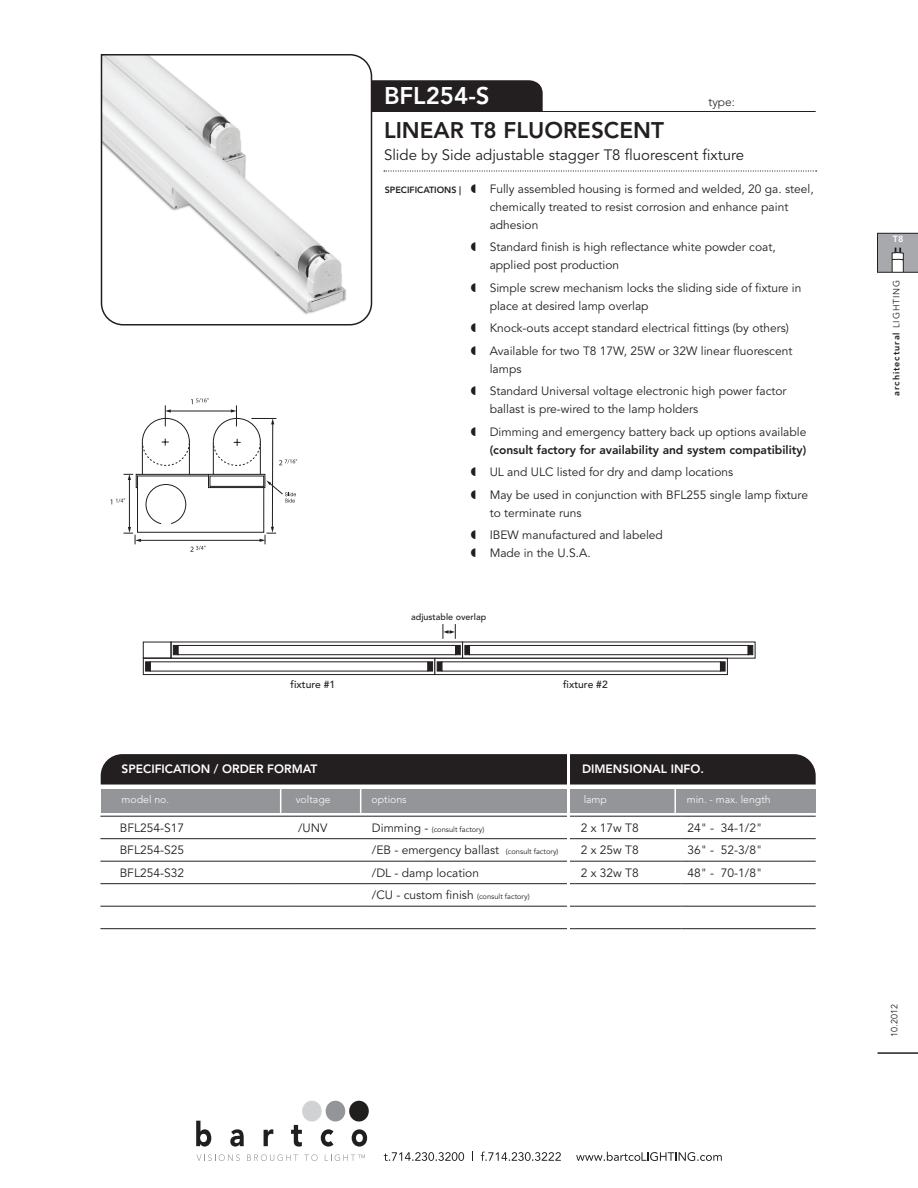
<style>
.page{position:relative;width:918px;height:1188px;background:#fff}
.page>*{position:absolute;margin:0;border:0;box-sizing:border-box;transform-origin:0 0}
.t1{font:800 24px "Avenir";color:#fff}
.t2{font:800 22.5px "Avenir LT Std";color:#231f20}
.t3{font:15px "Avenir LT Std";color:#231f20}
.t4{font:12px/22.5px "Avenir LT Std";color:#231f20}
.t5{font:800 12px "Avenir LT Std";color:#231f20}
.t6{font:800 12px "Avenir LT Std";color:#fff}
.t7{font:300 12px "Avenir LT Std";color:#231f20}
.t8{font:300 10.5px "Avenir LT Std";color:#fff}
.t9{font:500 10.35px "Avenir";color:#231f20}
.t10{font:800 9px "Avenir LT Std";letter-spacing:.1em;color:#231f20}
.t11{font:500 9px "Avenir";color:#231f20}
.t12{font:800 9px "Avenir LT Std";color:#231f20}
.t13{font:9px "Avenir LT Std";color:#231f20}
.t14{font:800 9px "Avenir LT Std";color:#fff}
.t15{font:7.5px "Avenir LT Std";color:#231f20}
.s1{font-size:12px}
.s2{font-size:7.5px}
.s3{font-weight:400}
</style>
<div class="page">
<div style="left:373px;top:80px;width:170px;height:31px;background:#231f20"></div>
<hr style="left:372px;top:111px;width:444px;height:1px;background:#231f20">
<svg style="left:100px;top:54px;width:273px;height:272px"></svg>
<hr style="left:878px;top:1052px;width:40px;height:2px;background:#231f20">
<svg style="left:384px;top:170px;width:433px;height:2px"></svg>
<svg style="left:877px;top:233px;width:41px;height:40px;background:#a2a2a6"></svg>
<svg style="left:101px;top:754px;width:715px;height:59px;background:#626163"></svg>
<hr style="left:100px;top:816px;width:192px;height:1px;background:#231f20">
<hr style="left:292px;top:816px;width:74px;height:1px;background:#231f20">
<hr style="left:366px;top:816px;width:209px;height:1px;background:#231f20">
<hr style="left:575px;top:816px;width:106px;height:1px;background:#231f20">
<hr style="left:681px;top:816px;width:135px;height:1px;background:#231f20">
<hr style="left:100px;top:838px;width:192px;height:1px;background:#231f20">
<hr style="left:292px;top:838px;width:74px;height:1px;background:#231f20">
<hr style="left:366px;top:838px;width:209px;height:1px;background:#231f20">
<hr style="left:575px;top:838px;width:106px;height:1px;background:#231f20">
<hr style="left:681px;top:838px;width:135px;height:1px;background:#231f20">
<hr style="left:100px;top:861px;width:192px;height:1px;background:#231f20">
<hr style="left:292px;top:861px;width:74px;height:1px;background:#231f20">
<hr style="left:366px;top:861px;width:209px;height:1px;background:#231f20">
<hr style="left:575px;top:861px;width:106px;height:1px;background:#231f20">
<hr style="left:681px;top:861px;width:135px;height:1px;background:#231f20">
<hr style="left:100px;top:883px;width:192px;height:1px;background:#231f20">
<hr style="left:292px;top:883px;width:74px;height:1px;background:#231f20">
<hr style="left:366px;top:883px;width:209px;height:1px;background:#231f20">
<hr style="left:575px;top:883px;width:106px;height:1px;background:#231f20">
<hr style="left:681px;top:883px;width:135px;height:1px;background:#231f20">
<hr style="left:100px;top:906px;width:192px;height:1px;background:#231f20">
<hr style="left:292px;top:906px;width:74px;height:1px;background:#231f20">
<hr style="left:366px;top:906px;width:209px;height:1px;background:#231f20">
<hr style="left:575px;top:906px;width:106px;height:1px;background:#231f20">
<hr style="left:681px;top:906px;width:135px;height:1px;background:#231f20">
<hr style="left:100px;top:928px;width:192px;height:1px;background:#231f20">
<hr style="left:292px;top:928px;width:74px;height:1px;background:#231f20">
<hr style="left:366px;top:928px;width:209px;height:1px;background:#231f20">
<hr style="left:575px;top:928px;width:106px;height:1px;background:#231f20">
<hr style="left:681px;top:928px;width:135px;height:1px;background:#231f20">
<hr style="left:567px;top:747px;width:3px;height:195px;background:#fff">
<svg style="left:111px;top:398px;width:187px;height:154px"></svg>
<svg style="left:171px;top:641px;width:292px;height:18px"></svg>
<div style="left:178px;top:645px;width:278px;height:10px;border:1px solid #231f20"></div>
<div style="left:173px;top:645px;width:5px;height:10px;background:#231f20;border:1px solid #231f20"></div>
<svg style="left:455px;top:645px;width:6px;height:10px"></svg>
<svg style="left:143px;top:658px;width:292px;height:17px"></svg>
<svg style="left:145px;top:661px;width:6px;height:11px"></svg>
<svg style="left:427px;top:661px;width:6px;height:11px"></svg>
<svg style="left:462px;top:641px;width:294px;height:18px"></svg>
<div style="left:469px;top:645px;width:279px;height:10px;border:1px solid #231f20"></div>
<svg style="left:464px;top:645px;width:6px;height:10px"></svg>
<div style="left:748px;top:645px;width:5px;height:10px;background:#231f20;border:1px solid #231f20"></div>
<svg style="left:435px;top:658px;width:293px;height:17px"></svg>
<svg style="left:437px;top:661px;width:5px;height:11px"></svg>
<svg style="left:720px;top:661px;width:6px;height:11px"></svg>
<div style="left:143px;top:642px;width:29px;height:16px;border:1px solid #231f20"></div>
<svg style="left:443px;top:624px;width:13px;height:15px"></svg>
<div style="left:302px;top:1101px;width:20px;height:21px;background:#d1d2d4;border-radius:50%"></div>
<div style="left:326px;top:1101px;width:19px;height:21px;background:#939598;border-radius:50%"></div>
<div style="left:349px;top:1101px;width:20px;height:21px;background:#211e1e;border-radius:50%"></div>
<svg style="left:196px;top:1121px;width:15px;height:26px"></svg>
<svg style="left:230px;top:1129px;width:14px;height:18px"></svg>
<svg style="left:264px;top:1129px;width:9px;height:17px"></svg>
<svg style="left:291px;top:1125px;width:11px;height:22px"></svg>
<svg style="left:321px;top:1129px;width:12px;height:18px"></svg>
<svg style="left:352px;top:1129px;width:15px;height:18px"></svg>
<svg style="left:197px;top:1154px;width:43px;height:7px"></svg>
<svg style="left:247px;top:1154px;width:51px;height:7px"></svg>
<svg style="left:304px;top:1154px;width:14px;height:7px"></svg>
<svg style="left:325px;top:1154px;width:40px;height:7px"></svg>
<svg style="left:384px;top:1152px;width:80px;height:9px"></svg>
<svg style="left:481px;top:1152px;width:80px;height:9px"></svg>
<svg style="left:576px;top:1152px;width:146px;height:9px"></svg>
<h1 class="t1" style="left:384px;top:82px;width:107px">BFL254-S</h1>
<p class="t7" style="left:708px;top:95px;width:28px">type:</p>
<h2 class="t2" style="left:384px;top:117px;width:281px">LINEAR T8 FLUORESCENT</h2>
<p class="t3" style="left:384px;top:146px;width:362px">Slide by Side adjustable stagger T8 fluorescent fixture</p>
<p class="t12" style="left:385px;top:184px;width:78px">SPECIFICATIONS |</p>
<p class="t4" style="left:490px;top:180px;width:326px;line-height:18px">Fully assembled housing is formed and welded, 20 ga. steel, chemically treated to resist corrosion and enhance paint adhesion</p>
<p class="t4" style="left:490px;top:239px;width:287px;line-height:18px">Standard finish is high reflectance white powder coat, applied post production</p>
<p class="t4" style="left:490px;top:279px;width:313px;line-height:18px">Simple screw mechanism locks the sliding side of fixture in place at desired lamp overlap</p>
<p class="t4" style="left:490px;top:317px;width:304px">Knock-outs accept standard electrical fittings (by others)<br>Available for two T8 17W, 25W or 32W linear fluorescent</p>
<p class="t4" style="left:490px;top:358px;width:298px">lamps<br>Standard Universal voltage electronic high power factor</p>
<p class="t4" style="left:490px;top:398px;width:318px">ballast is pre-wired to the lamp holders<br>Dimming and emergency battery back up options available</p>
<p class="t5" style="left:490px;top:443px;width:318px">(consult factory for availability and system compatibility)</p>
<p class="t4" style="left:490px;top:461px;width:320px">UL and ULC listed for dry and damp locations<br>May be used in conjunction with BFL255 single lamp fixture</p>
<p class="t4" style="left:490px;top:502px;width:175px">to terminate runs<br>IBEW manufactured and labeled</p>
<p class="t4" style="left:490px;top:542px;width:102px">Made in the U.S.A.</p>
<p class="t11" style="left:411px;top:612px;width:76px">adjustable overlap</p>
<p class="t9" style="left:291px;top:678px;width:46px">fixture #1</p>
<p class="t9" style="left:563px;top:678px;width:46px">fixture #2</p>
<p class="t6" style="left:122px;top:762px;width:197px">SPECIFICATION / ORDER FORMAT</p>
<p class="t6" style="left:582px;top:762px;width:123px">DIMENSIONAL INFO.</p>
<p class="t8" style="left:122px;top:793px;width:49px">model no.</p>
<p class="t8" style="left:296px;top:793px;width:36px">voltage</p>
<p class="t8" style="left:372px;top:793px;width:37px">options</p>
<p class="t8" style="left:584px;top:793px;width:25px">lamp</p>
<p class="t8" style="left:687px;top:793px;width:85px">min. - max. length</p>
<p class="t4" style="left:120px;top:817px;width:66px">BFL254-S17</p>
<p class="t4" style="left:298px;top:817px;width:31px">/UNV</p>
<p class="t15" style="left:372px;top:825px;width:114px"><span class="s1">Dimming -</span> (consult factory)</p>
<p class="t4" style="left:581px;top:817px;width:60px">2 x 17w T8</p>
<p class="t4" style="left:687px;top:817px;width:76px">24" - 34-1/2"</p>
<p class="t4" style="left:120px;top:839px;width:66px">BFL254-S25</p>
<p class="t4" style="left:372px;top:839px;width:188px">/EB - emergency ballast <span class="s2">(consult factory)</span></p>
<p class="t4" style="left:581px;top:839px;width:60px">2 x 25w T8</p>
<p class="t4" style="left:687px;top:839px;width:76px">36" - 52-3/8"</p>
<p class="t4" style="left:120px;top:862px;width:66px">BFL254-S32</p>
<p class="t4" style="left:372px;top:862px;width:109px">/DL - damp location</p>
<p class="t4" style="left:581px;top:862px;width:60px">2 x 32w T8</p>
<p class="t4" style="left:687px;top:862px;width:76px">48" - 70-1/8"</p>
<p class="t4" style="left:372px;top:884px;width:159px">/CU - custom finish <span class="s2">(consult factory)</span></p>
<p class="t14" style="left:893px;top:233px;width:12px">T8</p>
<p class="t10" style="left:891px;top:396px;width:117px;rotate:-90deg">architectural <span class="s3">LIGHTING</span></p>
<p class="t13" style="left:889px;top:1037px;width:34px;rotate:-90deg">10.2012</p>
</div>
